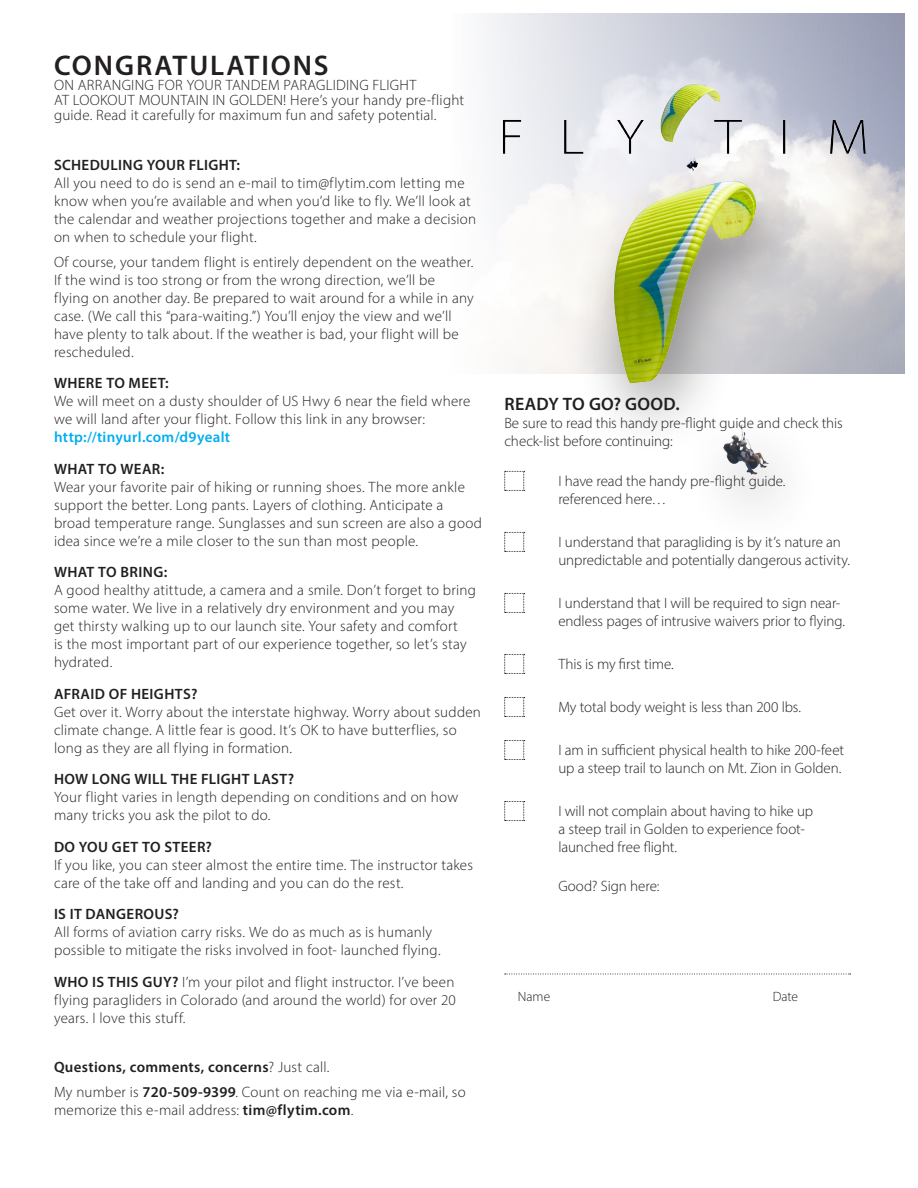
<style>
.page{position:relative;width:918px;height:1188px;background:#fff}
.page>*{position:absolute;margin:0;border:0;box-sizing:border-box;transform-origin:0 0}
.t1{font:600 28.5px "Myriad Pro";letter-spacing:.065em;color:#231f20}
.t2{font:600 18px "Myriad Pro";letter-spacing:.015em;color:#231f20}
.t3{font:300 15px/18px "Myriad Pro";letter-spacing:.015em;color:#231f20}
.t4{font:300 15px/18px "Myriad Pro";letter-spacing:-.005em;color:#231f20}
.t5{font:600 15px "Myriad Pro";letter-spacing:.025em;color:#231f20}
.t6{font:300 13.5px "Myriad Pro";color:#231f20}
.s1{font-weight:600;color:#00aeef}
.s2{font-weight:600}
.s3{font-weight:300}
</style>
<div class="page">
<svg style="left:505px;top:974px;width:346px;height:1px"></svg>
<svg style="left:504px;top:471px;width:21px;height:20px"></svg>
<svg style="left:504px;top:532px;width:21px;height:20px"></svg>
<svg style="left:504px;top:593px;width:21px;height:20px"></svg>
<svg style="left:504px;top:654px;width:21px;height:20px"></svg>
<svg style="left:504px;top:697px;width:21px;height:20px"></svg>
<svg style="left:504px;top:740px;width:21px;height:20px"></svg>
<svg style="left:504px;top:801px;width:21px;height:20px"></svg>
<img style="left:461px;top:51px;width:444px;height:171px">
<div style="left:572px;top:155px;width:249px;height:390px;background:#231f20;opacity:.44"></div>
<img style="left:611px;top:168px;width:160px;height:320px">
<p class="t1" style="left:54px;top:48px;width:276px">CONGRATULATIONS</p>
<p class="t3" style="left:54px;top:78px;width:412px;line-height:15px">ON ARRANGING FOR YOUR TANDEM PARAGLIDING FLIGHT<br>AT LOOKOUT MOUNTAIN IN GOLDEN! Here’s your handy pre-flight guide. Read it carefully for maximum fun and safety potential.</p>
<p class="t5" style="left:54px;top:155px;width:188px">SCHEDULING YOUR FLIGHT:</p>
<p class="t3" style="left:54px;top:174px;width:424px">All you need to do is send an e-mail to tim@flytim.com letting me know when you’re available and when you’d like to fly. We’ll look at the calendar and weather projections together and make a decision on when to schedule your flight.</p>
<p class="t3" style="left:54px;top:252px;width:421px">Of course, your tandem flight is entirely dependent on the weather.<br>If the wind is too strong or from the wrong direction, we’ll be flying on another day. Be prepared to wait around for a while in any case. (We call this “para-waiting.”) You’ll enjoy the view and we’ll have plenty to talk about. If the weather is bad, your flight will be rescheduled.</p>
<p class="t5" style="left:54px;top:374px;width:116px">WHERE TO MEET:</p>
<p class="t3" style="left:54px;top:392px;width:418px">We will meet on a dusty shoulder of US Hwy 6 near the field where we will land after your flight. Follow this link in any browser: <span class="s1">http://tinyurl.com/d9yealt</span></p>
<p class="t5" style="left:54px;top:459px;width:112px">WHAT TO WEAR:</p>
<p class="t3" style="left:54px;top:477px;width:430px">Wear your favorite pair of hiking or running shoes. The more ankle support the better. Long pants. Layers of clothing. Anticipate a broad temperature range. Sunglasses and sun screen are also a good idea since we’re a mile closer to the sun than most people.</p>
<p class="t5" style="left:54px;top:563px;width:115px">WHAT TO BRING:</p>
<p class="t3" style="left:54px;top:581px;width:424px">A good healthy atittude, a camera and a smile. Don’t forget to bring some water. We live in a relatively dry environment and you may get thirsty walking up to our launch site. Your safety and comfort<br>is the most important part of our experience together, so let’s stay hydrated.</p>
<p class="t5" style="left:54px;top:684px;width:145px">AFRAID OF HEIGHTS?</p>
<p class="t3" style="left:54px;top:702px;width:429px">Get over it. Worry about the interstate highway. Worry about sudden climate change. A little fear is good. It’s OK to have butterflies, so long as they are all flying in formation.</p>
<p class="t5" style="left:54px;top:770px;width:242px">HOW LONG WILL THE FLIGHT LAST?</p>
<p class="t3" style="left:54px;top:788px;width:406px">Your flight varies in length depending on conditions and on how many tricks you ask the pilot to do.</p>
<p class="t5" style="left:54px;top:837px;width:160px">DO YOU GET TO STEER?</p>
<p class="t3" style="left:54px;top:855px;width:421px">If you like, you can steer almost the entire time. The instructor takes care of the take off and landing and you can do the rest.</p>
<p class="t5" style="left:54px;top:905px;width:126px">IS IT DANGEROUS?</p>
<p class="t3" style="left:54px;top:923px;width:388px">All forms of aviation carry risks. We do as much as is humanly possible to mitigate the risks involved in foot- launched flying.</p>
<p class="t3" style="left:54px;top:972px;width:403px;text-align:justify"><span class="s2">WHO IS THIS GUY?</span> I’m your pilot and flight instructor. I’ve been flying paragliders in Colorado (and around the world) for over 20 years. I love this stuff.</p>
<p class="t5" style="left:54px;top:1058px;width:277px">Questions, comments, concerns<span class="s3">? Just call.</span></p>
<p class="t3" style="left:54px;top:1083px;width:413px">My number is <span class="s2">720-509-9399</span>. Count on reaching me via e-mail, so memorize this e-mail address: <span class="s2">tim@flytim.com</span>.</p>
<p class="t2" style="left:505px;top:392px;width:177px">READY TO GO? GOOD.</p>
<p class="t4" style="left:504px;top:413px;width:340px">Be sure to read this handy pre-flight guide and check this check-list before continuing:</p>
<p class="t4" style="left:558px;top:472px;width:229px">I have read the handy pre-flight guide. referenced here…</p>
<p class="t4" style="left:558px;top:533px;width:293px">I understand that paragliding is by it’s nature an unpredictable and potentially dangerous activity.</p>
<p class="t4" style="left:558px;top:594px;width:288px">I understand that I will be required to sign near&shy;endless pages of intrusive waivers prior to flying.</p>
<p class="t4" style="left:558px;top:655px;width:117px">This is my first time.</p>
<p class="t4" style="left:558px;top:698px;width:244px">My total body weight is less than 200 lbs.</p>
<p class="t4" style="left:558px;top:741px;width:287px">I am in sufficient physical health to hike 200-feet up a steep trail to launch on Mt. Zion in Golden.</p>
<p class="t4" style="left:558px;top:802px;width:256px">I will not complain about having to hike up a steep trail in Golden to experience foot&shy;launched free flight.</p>
<p class="t4" style="left:558px;top:877px;width:103px">Good? Sign here:</p>
<p class="t6" style="left:518px;top:989px;width:34px">Name</p>
<p class="t6" style="left:773px;top:989px;width:27px">Date</p>
</div>
